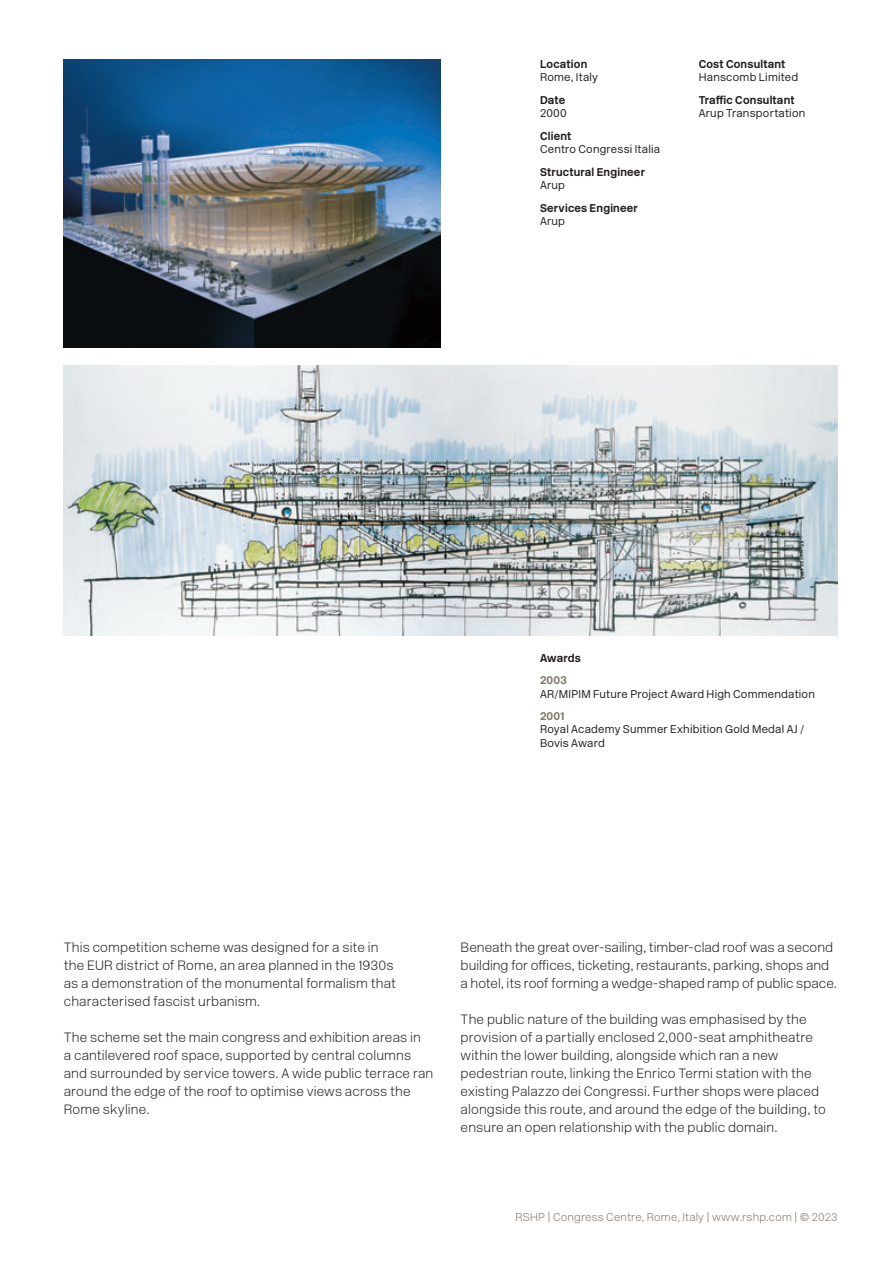
<style>
.page{position:relative;width:893px;height:1263px;background:#fff}
.page>*{position:absolute;margin:0;border:0;box-sizing:border-box;transform-origin:0 0}
.Body{font:13.5px/18px "New Rail Alphabet White";letter-spacing:.01em;color:#231f20}
.Info_Award_Title{font:300 11.25px/13.5px "New Rail Alphabet";letter-spacing:.02em;color:#231f20}
.Info_Header{font:700 11.25px "New Rail Alphabet";letter-spacing:.02em;color:#231f20}
.Info_Body{font:300 11.25px "New Rail Alphabet";letter-spacing:.02em;color:#231f20}
.Header-Footer{font:11.25px "New Rail Alphabet White";letter-spacing:.02em;color:#82766a}
.Info_Award_Date{font:700 11.25px "New Rail Alphabet";letter-spacing:.02em;color:#82766a}
.Info_Award_Header{font:700 11.25px "New Rail Alphabet";letter-spacing:.015em;color:#231f20}
</style>
<div class="page">
<img style="left:64px;top:366px;width:774px;height:270px">
<img style="left:64px;top:60px;width:377px;height:288px">
<p class="Info_Header" style="left:540px;top:56px;width:49px">Location</p>
<p class="Info_Body" style="left:540px;top:70px;width:60px">Rome, Italy</p>
<p class="Info_Header" style="left:540px;top:92px;width:27px">Date</p>
<p class="Info_Body" style="left:540px;top:106px;width:28px">2000</p>
<p class="Info_Header" style="left:540px;top:128px;width:33px">Client</p>
<p class="Info_Body" style="left:540px;top:142px;width:122px">Centro Congressi Italia</p>
<p class="Info_Header" style="left:540px;top:164px;width:106px">Structural Engineer</p>
<p class="Info_Body" style="left:540px;top:178px;width:27px">Arup</p>
<p class="Info_Header" style="left:540px;top:200px;width:99px">Services Engineer</p>
<p class="Info_Body" style="left:540px;top:214px;width:27px">Arup</p>
<p class="Info_Header" style="left:699px;top:56px;width:88px">Cost Consultant</p>
<p class="Info_Body" style="left:699px;top:70px;width:101px">Hanscomb Limited</p>
<p class="Info_Header" style="left:699px;top:92px;width:97px">Traffic Consultant</p>
<p class="Info_Body" style="left:699px;top:106px;width:108px">Arup Transportation</p>
<p class="Info_Award_Header" style="left:540px;top:650px;width:42px">Awards</p>
<p class="Info_Award_Date" style="left:540px;top:672px;width:29px">2003</p>
<p class="Info_Award_Title" style="left:540px;top:687px;width:276px">AR/MIPIM Future Project Award High Commendation</p>
<p class="Info_Award_Date" style="left:540px;top:708px;width:26px">2001</p>
<p class="Info_Award_Title" style="left:540px;top:722px;width:266px">Royal Academy Summer Exhibition Gold Medal AJ /<br>Bovis Award</p>
<p class="Body" style="left:64px;top:938px;width:334px">This competition scheme was designed for a site in the EUR district of Rome, an area planned in the 1930s as a demonstration of the monumental formalism that characterised fascist urbanism.</p>
<p class="Body" style="left:64px;top:1028px;width:371px">The scheme set the main congress and exhibition areas in<br>a cantilevered roof space, supported by central columns and surrounded by service towers. A wide public terrace ran around the edge of the roof to optimise views across the Rome skyline.</p>
<p class="Body" style="left:461px;top:938px;width:378px">Beneath the great over-sailing, timber-clad roof was a second building for offices, ticketing, restaurants, parking, shops and a hotel, its roof forming a wedge-shaped ramp of public space.</p>
<p class="Body" style="left:461px;top:1010px;width:367px">The public nature of the building was emphasised by the provision of a partially enclosed 2,000-seat amphitheatre within the lower building, alongside which ran a new pedestrian route, linking the Enrico Termi station with the existing Palazzo dei Congressi. Further shops were placed alongside this route, and around the edge of the building, to ensure an open relationship with the public domain.</p>
<p class="Header-Footer" style="left:515px;top:1209px;width:324px">RSHP | Congress Centre, Rome, Italy | www.rshp.com | © 2023</p>
</div>
